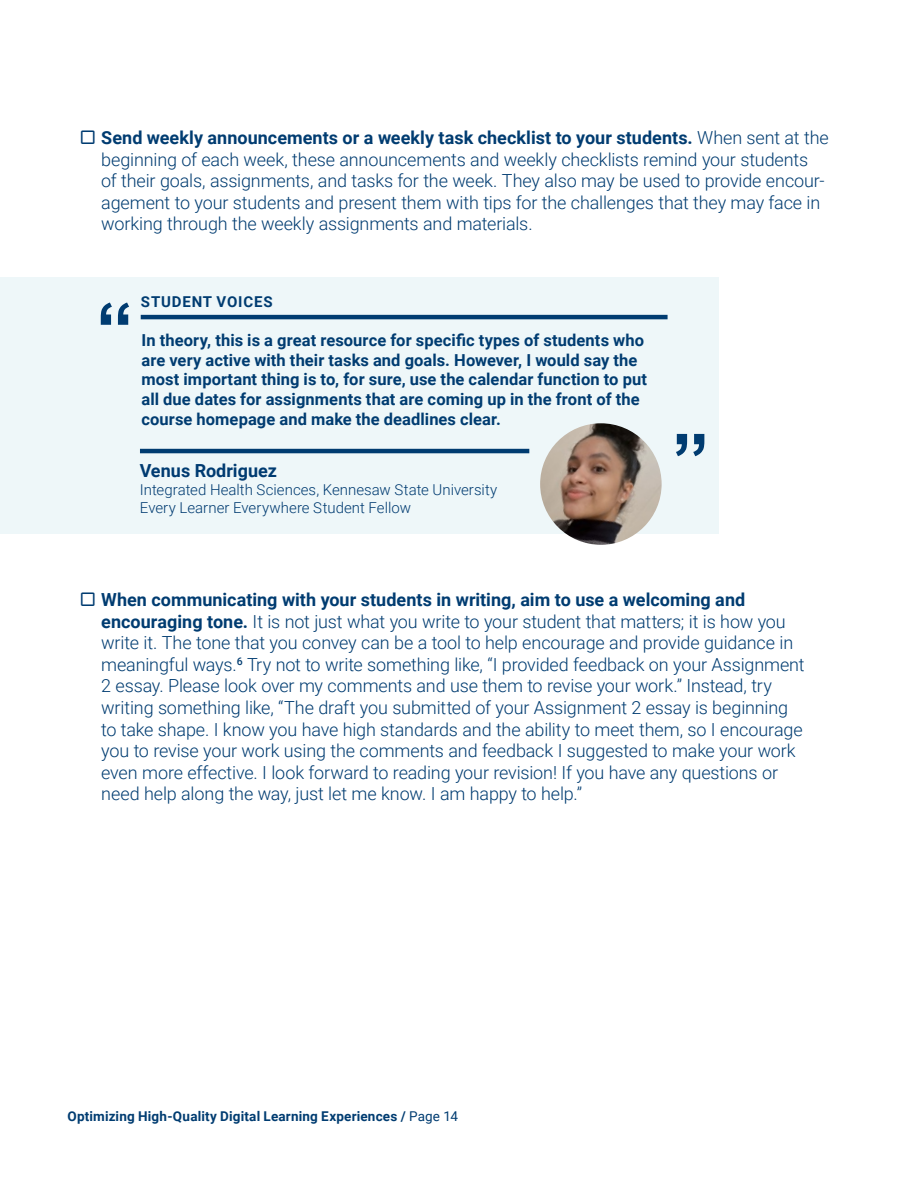
<style>
.page{position:relative;width:918px;height:1188px;background:#fff}
.page>*{position:absolute;margin:0;border:0;box-sizing:border-box;transform-origin:0 0}
.t1{font:700 75px "Arial";color:#003c71}
.t2{font:300 18px/21.6px "Roboto";letter-spacing:-.01em;color:#003c71}
.P_-_student_attribut{font:700 18px "Roboto";color:#003b71}
.P_-_student_quote_11{font:700 16.5px/19.8px "Roboto";letter-spacing:.005em;color:#003c71}
.P_-_student_attribut-2{font:300 15px/18px "Roboto";color:#003b71}
.P_-_student_voices{font:700 15px "Roboto";letter-spacing:.055em;color:#003c71}
.t3{font:700 13.5px "Roboto";letter-spacing:.01em;color:#003c71}
.s1{font-family:"Material Design Iconic Font";font-weight:400}
.s2{font-weight:700}
.s3{font-weight:400}
</style>
<div class="page">
<div style="left:0;top:278px;width:718px;height:256px;background:#eef7f9"></div>
<hr style="left:141px;top:315px;width:527px;height:4px;background:#003c71">
<hr style="left:140px;top:449px;width:389px;height:4px;background:#003c71">
<img style="left:540px;top:423px;width:122px;height:122px;border-radius:61px">
<p class="t2" style="left:101px;top:126px;width:729px;text-indent:-20px"><span class="s1">Ż</span> <span class="s2">Send weekly announcements or a weekly task checklist to your students.</span> When sent at the beginning of each week, these announcements and weekly checklists remind your students<br>of their goals, assignments, and tasks for the week. They also may be used to provide encour&shy;agement to your students and present them with tips for the challenges that they may face in working through the weekly assignments and materials.</p>
<h1 class="t1" style="left:96px;top:281px;width:39px">“</h1>
<p class="P_-_student_voices" style="left:141px;top:291px;width:133px">STUDENT VOICES</p>
<p class="P_-_student_quote_11" style="left:141px;top:329px;width:507px">In theory, this is a great resource for specific types of students who are very active with their tasks and goals. However, I would say the most important thing is to, for sure, use the calendar function to put all due dates for assignments that are coming up in the front of the course homepage and make the deadlines clear.</p>
<p class="P_-_student_attribut" style="left:140px;top:458px;width:138px">Venus Rodriguez</p>
<p class="P_-_student_attribut-2" style="left:140px;top:480px;width:359px">Integrated Health Sciences, Kennesaw State University<br>Every Learner Everywhere Student Fellow</p>
<h1 class="t1" style="left:672px;top:412px;width:39px">”</h1>
<p class="t2" style="left:101px;top:588px;width:705px;text-indent:-20px"><span class="s1">Ż</span> <span class="s2">When communicating with your students in writing, aim to use a welcoming and encouraging tone.</span> It is not just what you write to your student that matters; it is how you write it. The tone that you convey can be a tool to help encourage and provide guidance in meaningful ways.<sup>6</sup> Try not to write something like, “I provided feedback on your Assignment 2 essay. Please look over my comments and use them to revise your work.” Instead, try writing something like, “The draft you submitted of your Assignment 2 essay is beginning to take shape. I know you have high standards and the ability to meet them, so I encourage you to revise your work using the comments and feedback I suggested to make your work even more effective. I look forward to reading your revision! If you have any questions or need help along the way, just let me know. I am happy to help.”</p>
<p class="t3" style="left:68px;top:1106px;width:392px">Optimizing High-Quality Digital Learning Experiences / <span class="s3">Page 14</span></p>
</div>
